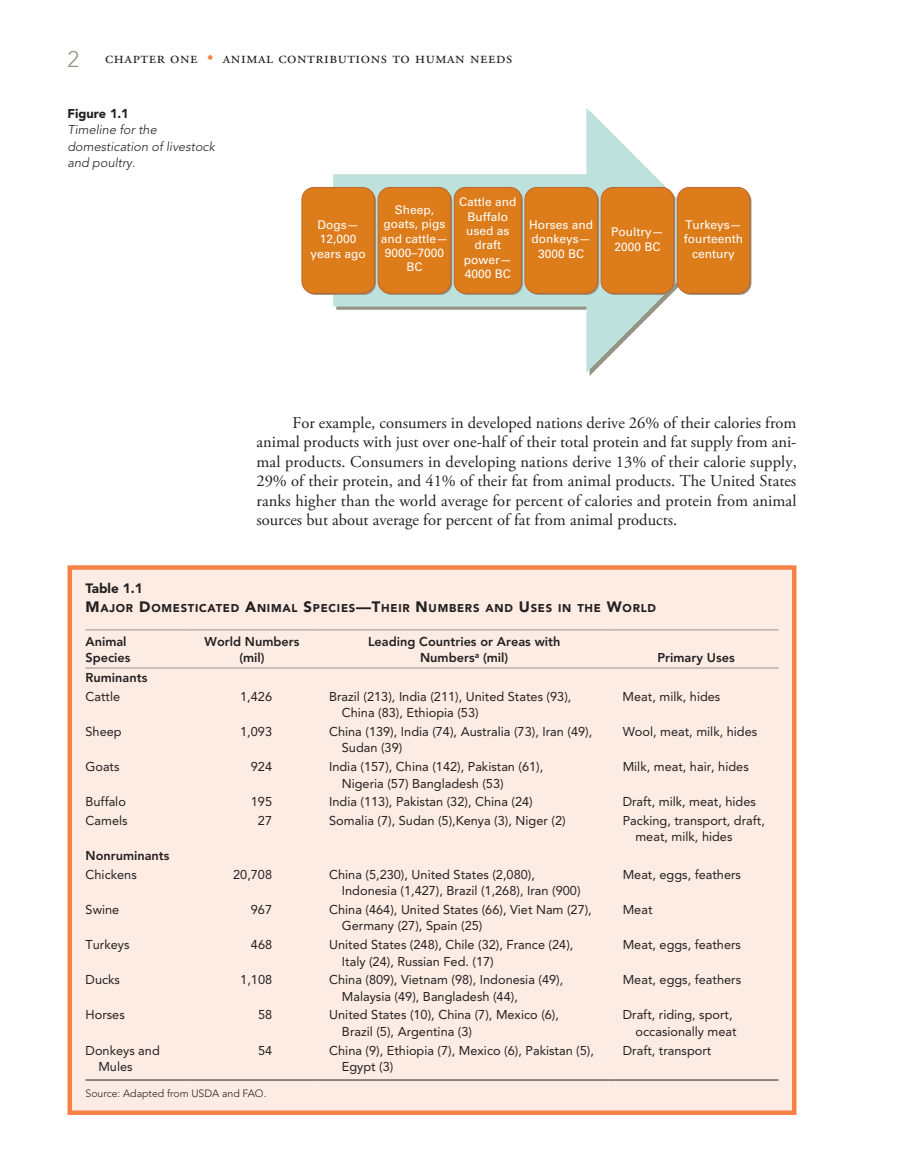
<style>
.page{position:relative;width:918px;height:1175px;background:#fff}
.page>*{position:absolute;margin:0;border:0;box-sizing:border-box;transform-origin:0 0}
.t1{font:300 22.5px "Avenir LT Std";color:#959384}
.t2{font:16.5px/19.5px "Adobe Garamond Pro";letter-spacing:.01em;color:#231f20;text-align:justify}
.t3{font:16.5px "Adobe Garamond Pro";letter-spacing:.035em;color:#231f20}
.t4{font:900 13.5px "Avenir LT Std";color:#231f20}
.t5{font:12.75px/16.5px "Avenir LT Std";color:#231f20}
.t6{font:800 12.75px/16.5px "Avenir LT Std";color:#231f20}
.t7{font:italic 300 12.75px/16.5px "Avenir LT Std";color:#231f20}
.t8{font:12px/14.4px "Univers LT Std";color:#fff;text-align:center}
.t9{font:900 11.25px "Avenir LT Std";letter-spacing:.065em;color:#231f20}
.t10{font:300 10.5px "Avenir LT Std";color:#231f20}
.s1{color:#f58345}
.s2{font-weight:900;font-style:normal}
.s3{font-size:15px}
.s4{font-weight:400}
</style>
<div class="page">
<div style="left:70px;top:567px;width:724px;height:545px;background:#fdece4"></div>
<hr style="left:86px;top:629px;width:104px;height:1px;background:#939598">
<hr style="left:190px;top:629px;width:124px;height:1px;background:#939598">
<hr style="left:314px;top:629px;width:294px;height:1px;background:#939598">
<hr style="left:608px;top:629px;width:171px;height:1px;background:#939598">
<hr style="left:86px;top:667px;width:104px;height:1px;background:#939598">
<hr style="left:190px;top:667px;width:124px;height:1px;background:#939598">
<hr style="left:314px;top:667px;width:294px;height:1px;background:#939598">
<hr style="left:608px;top:667px;width:171px;height:1px;background:#939598">
<hr style="left:86px;top:1079px;width:104px;height:1px;background:#231f20">
<hr style="left:190px;top:1079px;width:124px;height:1px;background:#231f20">
<hr style="left:314px;top:1079px;width:294px;height:1px;background:#231f20">
<hr style="left:608px;top:1079px;width:171px;height:1px;background:#231f20">
<div style="left:68px;top:565px;width:728px;height:549px;border:4px solid #f58345"></div>
<svg style="left:333px;top:108px;width:355px;height:265px"></svg>
<svg style="left:304px;top:189px;width:72px;height:106px"></svg>
<svg style="left:380px;top:189px;width:72px;height:106px"></svg>
<svg style="left:456px;top:189px;width:67px;height:106px"></svg>
<svg style="left:527px;top:189px;width:72px;height:106px"></svg>
<svg style="left:603px;top:189px;width:72px;height:106px"></svg>
<svg style="left:679px;top:189px;width:72px;height:106px"></svg>
<div style="left:302px;top:187px;width:72px;height:106px;background:#dd7c1a;border-radius:12px"></div>
<div style="left:302px;top:187px;width:73px;height:107px;border:1px solid #b96730;border-radius:12px"></div>
<div style="left:378px;top:187px;width:73px;height:106px;background:#dd7c1a;border-radius:12px"></div>
<div style="left:378px;top:187px;width:73px;height:107px;border:1px solid #b96730;border-radius:12px"></div>
<div style="left:454px;top:187px;width:67px;height:106px;background:#dd7c1a;border-radius:11px"></div>
<div style="left:454px;top:187px;width:68px;height:107px;border:1px solid #b96730;border-radius:11px"></div>
<div style="left:525px;top:187px;width:73px;height:106px;background:#dd7c1a;border-radius:12px"></div>
<div style="left:525px;top:187px;width:73px;height:107px;border:1px solid #b96730;border-radius:12px"></div>
<div style="left:601px;top:187px;width:73px;height:106px;background:#dd7c1a;border-radius:12px"></div>
<div style="left:601px;top:187px;width:73px;height:107px;border:1px solid #b96730;border-radius:12px"></div>
<div style="left:677px;top:187px;width:73px;height:106px;background:#dd7c1a;border-radius:12px"></div>
<div style="left:677px;top:187px;width:73px;height:107px;border:1px solid #b96730;border-radius:12px"></div>
<p class="t1" style="left:68px;top:46px;width:13px">2</p>
<p class="t3" style="left:105px;top:48px;width:409px">chapter one <span class="s1">•</span> animal contributions to human needs</p>
<p class="t7" style="left:68px;top:105px;width:149px"><span class="s2">Figure 1.1<br></span>Timeline for the domestication of livestock and poultry.</p>
<p class="t8" style="left:311px;top:217px;width:57px">Dogs—<br>12,000 years ago</p>
<p class="t8" style="left:381px;top:202px;width:69px">Sheep, goats, pigs and cattle—<br>9000–7000<br>BC</p>
<p class="t8" style="left:459px;top:195px;width:59px">Cattle and<br>Buffalo used as draft power—<br>4000 BC</p>
<p class="t8" style="left:529px;top:217px;width:66px">Horses and donkeys—<br>3000 BC</p>
<p class="t8" style="left:611px;top:225px;width:54px;text-align:left">Poultry—<br>2000 BC</p>
<p class="t8" style="left:684px;top:217px;width:61px">Turkeys— fourteenth century</p>
<p class="t2" style="left:256px;top:413px;width:542px;text-indent:36px">For example, consumers in developed nations derive 26% of their calories from animal products with just over one-half of their total protein and fat supply from ani&shy;mal products. Consumers in developing nations derive 13% of their calorie supply, 29% of their protein, and 41% of their fat from animal products. The United States ranks higher than the world average for percent of calories and protein from animal sources but about average for percent of fat from animal products.</p>
<p class="t4" style="left:86px;top:580px;width:59px">Table 1.1</p>
<p class="t9" style="left:86px;top:601px;width:571px"><span class="s3">M</span>AJOR <span class="s3">D</span>OMESTICATED <span class="s3">A</span>NIMAL <span class="s3">S</span>PECIES<span class="s3">—T</span>HEIR <span class="s3">N</span> UMBERS AND <span class="s3">U</span>SES IN THE <span class="s3">W</span>ORLD</p>
<p class="t6" style="left:86px;top:633px;width:47px">Animal<br>Species</p>
<p class="t6" style="left:205px;top:633px;width:96px;text-align:center">World Numbers (mil)</p>
<p class="t6" style="left:368px;top:633px;width:194px;text-align:center">Leading Countries or Areas with<br>Numbers<sup>a</sup> (mil)</p>
<p class="t6" style="left:657px;top:649px;width:79px">Primary Uses</p>
<p class="t6" style="left:86px;top:668px;width:63px;line-height:18.6px">Ruminants<br><span class="s4">Cattle</span></p>
<p class="t5" style="left:240px;top:688px;width:33px">1,426</p>
<p class="t5" style="left:342px;top:688px;width:231px;text-indent:-13px">Brazil (213), India (211), United States (93),<br>China (83), Ethiopia (53)</p>
<p class="t5" style="left:623px;top:688px;width:99px">Meat, milk, hides</p>
<p class="t5" style="left:86px;top:723px;width:38px">Sheep</p>
<p class="t5" style="left:240px;top:723px;width:33px">1,093</p>
<p class="t5" style="left:342px;top:723px;width:252px;text-indent:-13px">China (139), India (74), Australia (73), Iran (49),<br>Sudan (39)</p>
<p class="t5" style="left:623px;top:723px;width:136px">Wool, meat, milk, hides</p>
<p class="t5" style="left:86px;top:758px;width:36px">Goats</p>
<p class="t5" style="left:251px;top:758px;width:23px">924</p>
<p class="t5" style="left:342px;top:758px;width:203px;text-indent:-13px">India (157), China (142), Pakistan (61),<br>Nigeria (57) Bangladesh (53)</p>
<p class="t5" style="left:623px;top:758px;width:128px">Milk, meat, hair, hides</p>
<p class="t5" style="left:86px;top:793px;width:42px">Buffalo</p>
<p class="t5" style="left:251px;top:793px;width:23px">195</p>
<p class="t5" style="left:329px;top:793px;width:205px">India (113), Pakistan (32), China (24)</p>
<p class="t5" style="left:623px;top:793px;width:135px">Draft, milk, meat, hides</p>
<p class="t5" style="left:86px;top:812px;width:44px">Camels</p>
<p class="t5" style="left:258px;top:812px;width:16px">27</p>
<p class="t5" style="left:329px;top:812px;width:238px">Somalia (7), Sudan (5),Kenya (3), Niger (2)</p>
<p class="t5" style="left:635px;top:812px;width:131px;text-indent:-13px">Packing, transport, draft, meat, milk, hides</p>
<p class="t6" style="left:86px;top:846px;width:86px;line-height:18.6px">Nonruminants<br><span class="s4">Chickens</span></p>
<p class="t5" style="left:233px;top:866px;width:40px">20,708</p>
<p class="t5" style="left:342px;top:866px;width:240px;text-indent:-13px">China (5,230), United States (2,080),<br>Indonesia (1,427), Brazil (1,268), Iran (900)</p>
<p class="t5" style="left:623px;top:866px;width:120px">Meat, eggs, feathers</p>
<p class="t5" style="left:86px;top:901px;width:35px">Swine</p>
<p class="t5" style="left:251px;top:901px;width:23px">967</p>
<p class="t5" style="left:342px;top:901px;width:251px;text-indent:-13px">China (464), United States (66), Viet Nam (27),<br>Germany (27), Spain (25)</p>
<p class="t5" style="left:623px;top:901px;width:31px">Meat</p>
<p class="t5" style="left:86px;top:936px;width:45px">Turkeys</p>
<p class="t5" style="left:251px;top:936px;width:23px">468</p>
<p class="t5" style="left:342px;top:936px;width:233px;text-indent:-13px">United States (248), Chile (32), France (24),<br>Italy (24), Russian Fed. (17)</p>
<p class="t5" style="left:623px;top:936px;width:120px">Meat, eggs, feathers</p>
<p class="t5" style="left:86px;top:971px;width:36px">Ducks</p>
<p class="t5" style="left:240px;top:971px;width:33px">1,108</p>
<p class="t5" style="left:342px;top:971px;width:223px;text-indent:-13px">China (809), Vietnam (98), Indonesia (49),<br>Malaysia (49), Bangladesh (44),</p>
<p class="t5" style="left:623px;top:971px;width:120px">Meat, eggs, feathers</p>
<p class="t5" style="left:86px;top:1006px;width:41px">Horses</p>
<p class="t5" style="left:258px;top:1006px;width:16px">58</p>
<p class="t5" style="left:342px;top:1006px;width:219px;text-indent:-13px">United States (10), China (7), Mexico (6),<br>Brazil (5), Argentina (3)</p>
<p class="t5" style="left:636px;top:1006px;width:103px;text-indent:-13px">Draft, riding, sport, occasionally meat</p>
<p class="t5" style="left:98px;top:1042px;width:63px;text-indent:-13px">Donkeys and<br>Mules</p>
<p class="t5" style="left:258px;top:1042px;width:16px">54</p>
<p class="t5" style="left:342px;top:1042px;width:254px;text-indent:-13px">China (9), Ethiopia (7), Mexico (6), Pakistan (5),<br>Egypt (3)</p>
<p class="t5" style="left:623px;top:1042px;width:90px">Draft, transport</p>
<p class="t10" style="left:86px;top:1087px;width:182px">Source: Adapted from USDA and FAO.</p>
</div>
